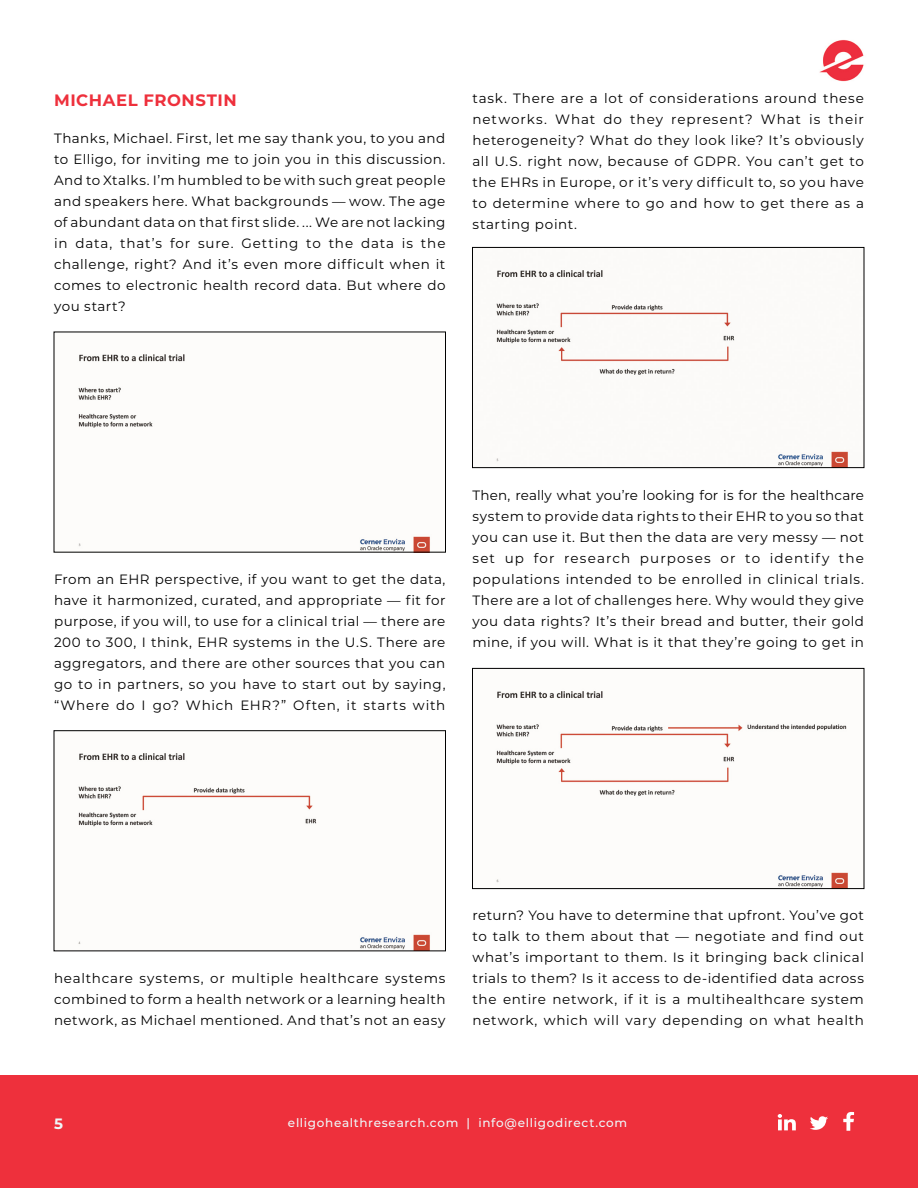
<style>
.page{position:relative;width:918px;height:1188px;background:#fff}
.page>*{position:absolute;margin:0;border:0;box-sizing:border-box;transform-origin:0 0}
.t1{font:700 16.5px "Montserrat";letter-spacing:.035em;color:#ee303c}
.t2{font:700 15px "Montserrat";color:#eff8fa}
.t3{font:13.5px/21px "Montserrat";letter-spacing:.04em;color:#000;text-align:justify}
.t4{font:500 12px "Montserrat";letter-spacing:.055em;color:#eff8fa}
</style>
<div class="page">
<img style="left:819px;top:40px;width:45px;height:42px">
<div style="left:0;top:1076px;width:918px;height:112px;background:#ee303c"></div>
<svg style="left:843px;top:1112px;width:11px;height:19px"></svg>
<svg style="left:778px;top:1114px;width:18px;height:16px"></svg>
<svg style="left:810px;top:1116px;width:18px;height:14px"></svg>
<img style="left:78px;top:354px;width:352px;height:197px">
<img style="left:496px;top:270px;width:352px;height:196px">
<div style="left:472px;top:247px;width:392px;height:221px;border:1px solid #000"></div>
<img style="left:78px;top:753px;width:352px;height:196px">
<div style="left:54px;top:730px;width:392px;height:221px;border:1px solid #000"></div>
<img style="left:496px;top:691px;width:352px;height:196px">
<div style="left:472px;top:668px;width:392px;height:221px;border:1px solid #000"></div>
<p class="t1" style="left:54px;top:88px;width:184px">MICHAEL FRONSTIN</p>
<p class="t3" style="left:54px;top:127px;width:393px">Thanks, Michael. First, let me say thank you, to you and to Elligo, for inviting me to join you in this discussion.<br>And to Xtalks. I’m humbled to be with such great people and speakers here. What backgrounds — wow. The age of abundant data on that first slide. ... We are not lacking in data, that’s for sure. Getting to the data is the challenge, right? And it’s even more difficult when it comes to electronic health record data. But where do you start?</p>
<p class="t3" style="left:472px;top:87px;width:393px">task. There are a lot of considerations around these networks. What do they represent? What is their heterogeneity? What do they look like? It’s obviously all U.S. right now, because of GDPR. You can’t get to the EHRs in Europe, or it’s very difficult to, so you have to determine where to go and how to get there as a starting point.</p>
<p class="t3" style="left:54px;top:568px;width:393px">From an EHR perspective, if you want to get the data, have it harmonized, curated, and appropriate — fit for purpose, if you will, to use for a clinical trial — there are 200 to 300, I think, EHR systems in the U.S. There are aggregators, and there are other sources that you can go to in partners, so you have to start out by saying, “Where do I go? Which EHR?” Often, it starts with</p>
<p class="t3" style="left:472px;top:484px;width:393px">Then, really what you’re looking for is for the healthcare system to provide data rights to their EHR to you so that you can use it. But then the data are very messy — not set up for research purposes or to identify the populations intended to be enrolled in clinical trials.<br>There are a lot of challenges here. Why would they give you data rights? It’s their bread and butter, their gold mine, if you will. What is it that they’re going to get in</p>
<p class="t3" style="left:54px;top:967px;width:393px">healthcare systems, or multiple healthcare systems combined to form a health network or a learning health network, as Michael mentioned. And that’s not an easy</p>
<p class="t3" style="left:472px;top:904px;width:393px">return? You have to determine that upfront. You’ve got to talk to them about that — negotiate and find out what’s important to them. Is it bringing back clinical trials to them? Is it access to de-identified data across the entire network, if it is a multihealthcare system network, which will vary depending on what health</p>
<p class="t2" style="left:54px;top:1113px;width:10px">5</p>
<p class="t4" style="left:288px;top:1115px;width:341px">elligohealthresearch.com | info@elligodirect.com</p>
</div>
